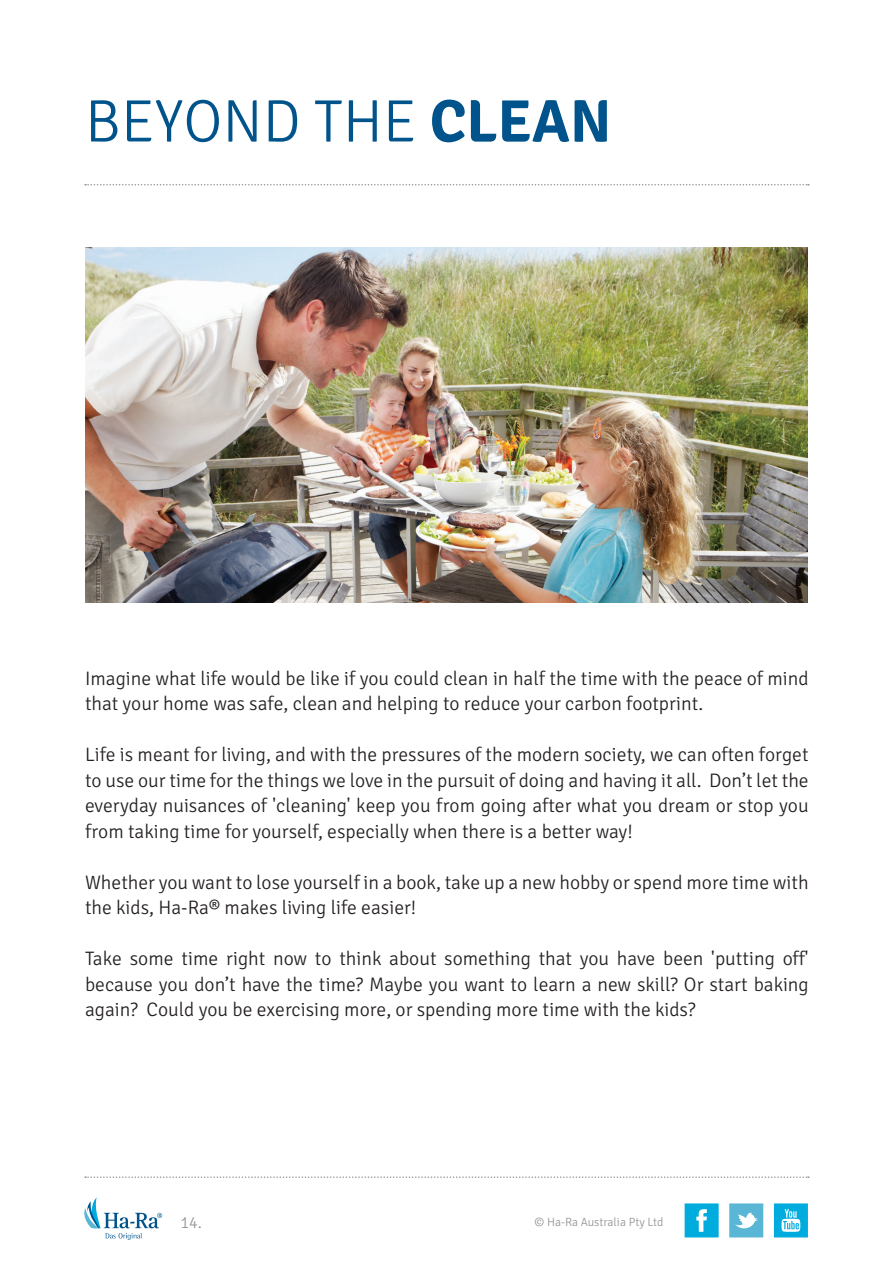
<style>
.page{position:relative;width:893px;height:1263px;background:#fff}
.page>*{position:absolute;margin:0;border:0;box-sizing:border-box;transform-origin:0 0}
.t1{font:300 60px "Signika Negative";color:#01548b}
.t2{font:300 19.5px/25.5px "Signika Negative";color:#231f20}
.t3{font:300 16.5px "Signika Negative";color:#939598}
.t4{font:300 12px "Signika Negative";color:#939598}
.s1{font-weight:700}
</style>
<div class="page">
<svg style="left:85px;top:1176px;width:724px;height:2px"></svg>
<svg style="left:84px;top:1197px;width:78px;height:43px"></svg>
<svg style="left:85px;top:184px;width:724px;height:1px"></svg>
<svg style="left:729px;top:1203px;width:34px;height:34px"></svg>
<svg style="left:685px;top:1203px;width:34px;height:34px"></svg>
<svg style="left:774px;top:1203px;width:34px;height:34px"></svg>
<img style="left:85px;top:248px;width:723px;height:354px">
<h1 class="t1" style="left:85px;top:89px;width:528px">B eyond the <span class="s1">CLEAN</span></h1>
<p class="t2" style="left:85px;top:666px;width:725px">I magine what life would be like if you could clean in half the time with the peace of mind that your home was safe, clean and helping to reduce your carbon footprint.</p>
<p class="t2" style="left:85px;top:742px;width:725px;text-align:justify">Life is meant for living, and with the pressures of the modern society, we can often forget to use our time for the things we love in the pursuit of doing and having it all. Don’t let the everyday nuisances of 'cleaning' keep you from going after what you dream or stop you from taking time for yourself, especially when there is a better way!</p>
<p class="t2" style="left:85px;top:870px;width:725px">Whether you want to lose yourself in a book, take up a new hobby or spend more time with the kids, H a-Ra® makes living life easier!</p>
<p class="t2" style="left:85px;top:946px;width:725px;text-align:justify">Take some time right now to think about something that you have been 'putting off' because you don’t have the time? Maybe you want to learn a new skill? Or start baking again? Could you be exercising more, or spending more time with the kids?</p>
<p class="t3" style="left:180px;top:1214px;width:23px">14.</p>
<p class="t4" style="left:535px;top:1215px;width:130px">© Ha-Ra Australia Pty Ltd</p>
</div>
